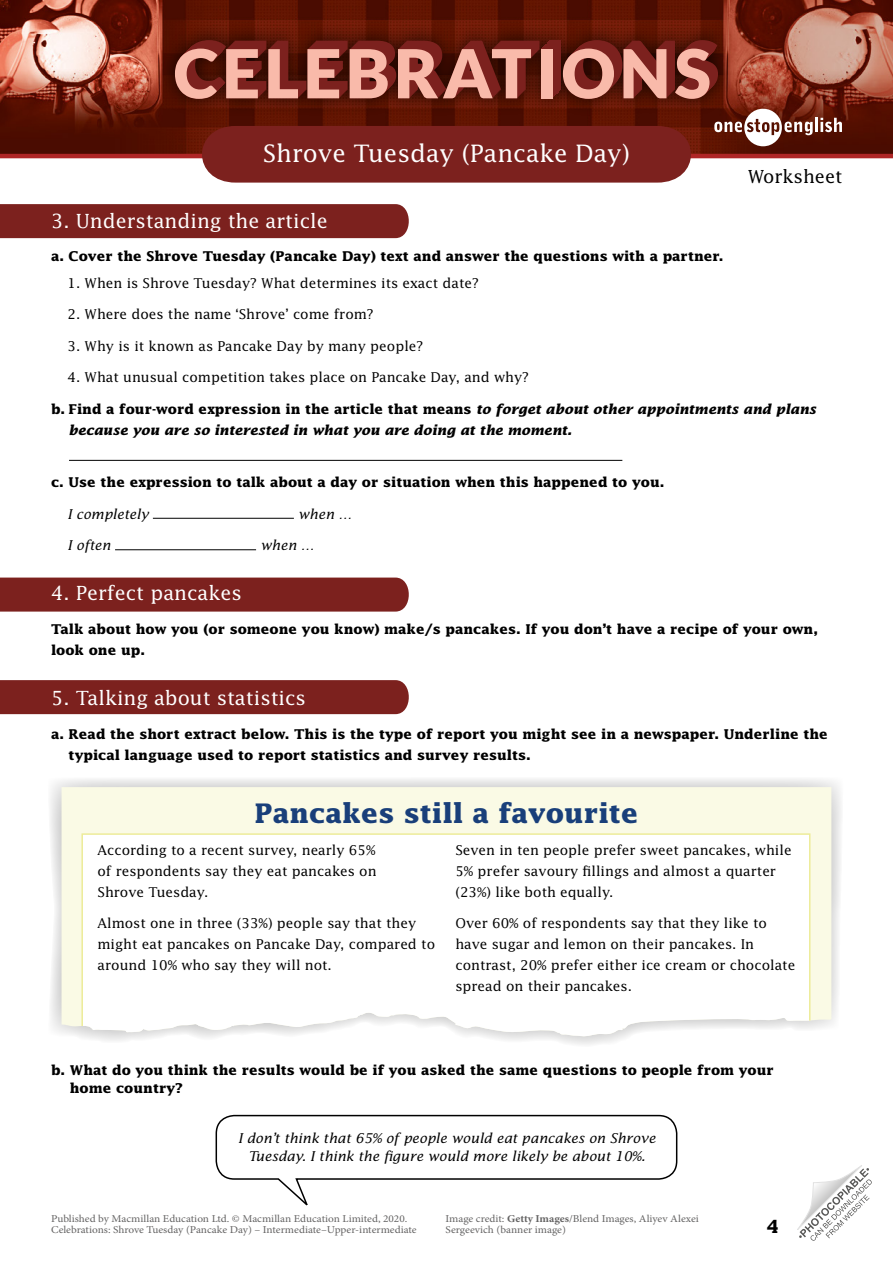
<style>
.page{position:relative;width:893px;height:1263px;background:#fff}
.page>*{position:absolute;margin:0;border:0;box-sizing:border-box;transform-origin:0 0}
.t1{font:700 27px "Lucida Std";color:#193f7a}
.TN_-_Article_title{font:24px "Lucida Std";color:#fff}
.TN___WS_-_Subheading{font:19.5px "Lucida Std";color:#fff}
.t2{font:18px "Lucida Std";color:#000}
.TN_-_Article_Pagenum{font:700 18px "Lucida Std";color:#000}
.WS_-_9pt_body{font:13.5px/21px "Lucida Std";color:#000}
.WS_-_9pt_body-2{font:700 13.5px/21px "Lucida Std";color:#000}
.WS_-_9pt_rubric{font:700 13.5px/18px "Lucida Std";color:#000}
.WS_-_9pt_rubric-2{font:italic 700 13.5px/21px "Lucida Std";color:#000}
.WS_-_9pt_body-3{font:italic 13.5px/18px "Lucida Std";color:#000;text-align:center}
.Template__Footer{font:10.5px/10.5px "Minion Pro";color:#646363;scale:1.08 1}
.s1{font-style:normal}
.s2{font-weight:700}
</style>
<div class="page">
<img style="left:0;top:0;width:893px;height:154px">
<div style="left:157px;top:22px;width:578px;height:95px;background:#000;opacity:.75"></div>
<div style="left:549px;top:41px;width:12px;height:49px;background:#7c211e"></div>
<div style="left:548px;top:41px;width:12px;height:50px;background:#7c211e"></div>
<div style="left:548px;top:42px;width:11px;height:50px;background:#7c211e"></div>
<div style="left:547px;top:43px;width:11px;height:49px;background:#7c211e"></div>
<div style="left:546px;top:44px;width:11px;height:49px;background:#7c211e"></div>
<div style="left:545px;top:45px;width:12px;height:49px;background:#7c211e"></div>
<div style="left:544px;top:46px;width:12px;height:49px;background:#7c211e"></div>
<div style="left:543px;top:47px;width:12px;height:49px;background:#7c211e"></div>
<div style="left:542px;top:47px;width:12px;height:50px;background:#7c211e"></div>
<svg style="left:552px;top:49px;width:1px;height:48px"></svg>
<svg style="left:175px;top:40px;width:365px;height:59px;background:#9b564b"></svg>
<div style="left:541px;top:49px;width:11px;height:49px;background:#f9baaa"></div>
<svg style="left:563px;top:40px;width:155px;height:59px;background:#9e594e"></svg>
<svg style="left:714px;top:109px;width:99px;height:37px"></svg>
<hr style="left:815px;top:118px;width:3px;height:14px;background:#fff">
<svg style="left:820px;top:118px;width:22px;height:14px"></svg>
<svg style="left:797px;top:1165px;width:75px;height:76px"></svg>
<hr style="left:0;top:154px;width:893px;height:4px;background:#af2626">
<svg style="left:50px;top:779px;width:791px;height:266px"></svg>
<svg style="left:62px;top:787px;width:769px;height:250px;background:#fafae7"></svg>
<svg style="left:81px;top:832px;width:699px;height:205px"></svg>
<svg style="left:191px;top:126px;width:511px;height:57px;background:#802925"></svg>
<div style="left:0;top:204px;width:409px;height:34px;background:#7c211e"></div>
<div style="left:0;top:578px;width:409px;height:34px;background:#7c211e"></div>
<div style="left:0;top:680px;width:409px;height:34px;background:#7c211e"></div>
<hr style="left:69px;top:460px;width:553px;height:1px;background:#000">
<hr style="left:153px;top:518px;width:141px;height:1px;background:#000">
<hr style="left:115px;top:549px;width:141px;height:1px;background:#000">
<svg style="left:215px;top:1114px;width:463px;height:92px"></svg>
<p class="TN_-_Article_title" style="left:263px;top:139px;width:369px">Shrove Tuesday (Pancake Day)</p>
<h3 class="t2" style="left:748px;top:165px;width:96px">Worksheet</h3>
<p class="TN___WS_-_Subheading" style="left:51px;top:209px;width:278px">3. Understanding the article</p>
<p class="WS_-_9pt_rubric" style="left:51px;top:247px;width:674px">a. Cover the Shrove Tuesday (Pancake Day) text and answer the questions with a partner.</p>
<p class="WS_-_9pt_body" style="left:68px;top:272px;width:413px">1. When is Shrove Tuesday? What determines its exact date?</p>
<p class="WS_-_9pt_body" style="left:68px;top:303px;width:308px">2. Where does the name ‘Shrove’ come from?</p>
<p class="WS_-_9pt_body" style="left:68px;top:335px;width:357px">3. Why is it known as Pancake Day by many people?</p>
<p class="WS_-_9pt_body" style="left:68px;top:366px;width:463px">4. What unusual competition takes place on Pancake Day, and why?</p>
<p class="WS_-_9pt_rubric-2" style="left:68px;top:398px;width:749px;text-indent:-17px"><span class="s1">b. Find a four-word expression in the article that means</span> to forget about other appointments and plans because you are so interested in what you are doing at the moment.</p>
<p class="WS_-_9pt_rubric" style="left:51px;top:473px;width:615px">c. Use the expression to talk about a day or situation when this happened to you.</p>
<p class="WS_-_9pt_body-3" style="left:68px;top:504px;width:83px">I completely</p>
<p class="WS_-_9pt_body-3" style="left:298px;top:504px;width:55px">when …</p>
<p class="WS_-_9pt_body-3" style="left:68px;top:536px;width:45px">I often</p>
<p class="WS_-_9pt_body-3" style="left:260px;top:536px;width:55px">when …</p>
<p class="TN___WS_-_Subheading" style="left:51px;top:581px;width:192px">4. Perfect pancakes</p>
<p class="WS_-_9pt_body-2" style="left:51px;top:618px;width:768px">Talk about how you (or someone you know) make/s pancakes. If you don’t have a recipe of your own, look one up.</p>
<p class="TN___WS_-_Subheading" style="left:51px;top:686px;width:256px">5. Talking about statistics</p>
<p class="WS_-_9pt_body-2" style="left:69px;top:723px;width:761px;text-indent:-18px">a. Read the short extract below. This is the type of report you might see in a newspaper. Underline the typical language used to report statistics and survey results.</p>
<p class="t1" style="left:254px;top:797px;width:385px">Pancakes still a favourite</p>
<p class="WS_-_9pt_body" style="left:98px;top:839px;width:280px;text-align:justify">According to a recent survey, nearly 65% of respondents say they eat pancakes on Shrove Tuesday.</p>
<p class="WS_-_9pt_body" style="left:98px;top:912px;width:339px">Almost one in three (33%) people say that they might eat pancakes on Pancake Day, compared to around 10% who say they will not.</p>
<p class="WS_-_9pt_body" style="left:455px;top:839px;width:338px">Seven in ten people prefer sweet pancakes, while<br>5% prefer savoury fillings and almost a quarter (23%) like both equally.</p>
<p class="WS_-_9pt_body" style="left:455px;top:912px;width:341px">Over 60% of respondents say that they like to have sugar and lemon on their pancakes. In contrast, 20% prefer either ice cream or chocolate spread on their pancakes.</p>
<p class="WS_-_9pt_rubric" style="left:70px;top:1061px;width:706px;text-indent:-19px">b. What do you think the results would be if you asked the same questions to people from your home country?</p>
<p class="WS_-_9pt_body-3" style="left:238px;top:1129px;width:419px">I don’t think that 65% of people would eat pancakes on Shrove<br>Tuesday. I think the figure would more likely be about 10%.</p>
<p class="Template__Footer" style="left:51px;top:1214px;width:340px">Published by Macmillan Education Ltd. © Macmillan Education Limited, 2020.<br>Celebrations: Shrove Tuesday (Pancake Day) – Intermediate–Upper-intermediate</p>
<p class="TN_-_Article_Pagenum" style="left:766px;top:1215px;width:14px">4</p>
<p class="Template__Footer" style="left:446px;top:1214px;width:236px">Image credit: <span class="s2">Getty Images</span>/Blend Images, Aliyev Alexei<br>Sergeevich (banner image)</p>
</div>
